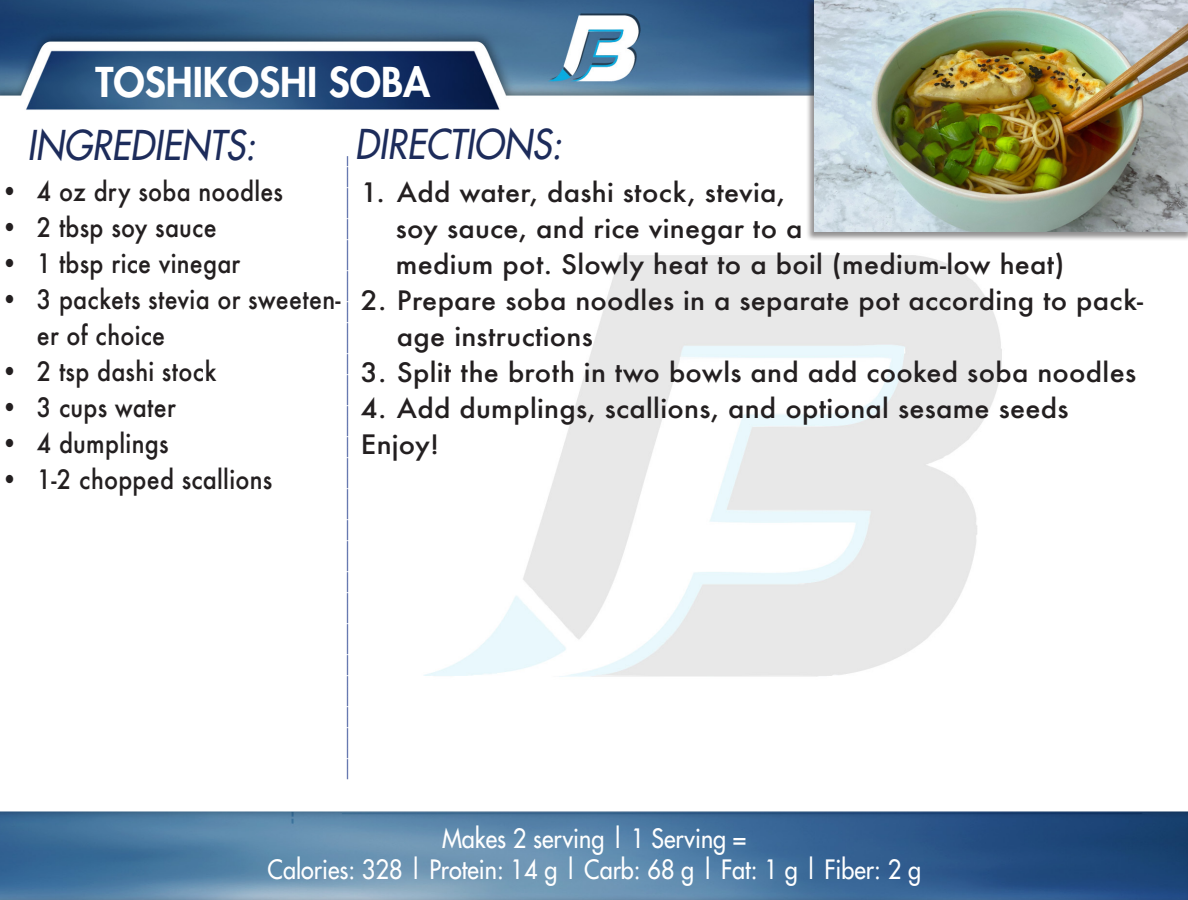
<style>
.page{position:relative;width:1188px;height:900px;background:#fff}
.page>*{position:absolute;margin:0;border:0;box-sizing:border-box;transform-origin:0 0}
.t1{font:italic 40px "Futura";color:#1d2c5b;scale:.9 1}
.t2{font:800 40px "Futura";color:#fff}
.t3{font:700 28px "Bradley Hand ITCTT";color:#253f8e;scale:.9 1}
.t4{font:500 26px/36px "Futura";letter-spacing:.01em;color:#231f20;scale:1.05 1}
.t5{font:500 26px/36px "Futura";letter-spacing:.01em;color:#231f20;scale:.9 1}
.t6{font:26px "Futura";color:#fff;scale:.9 1}
</style>
<div class="page">
<img style="left:0;top:0;width:1188px;height:900px">
<div style="left:806px;top:0;width:382px;height:242px;background:#231f20;opacity:.49"></div>
<img style="left:814px;top:0;width:373px;height:232px">
<p class="t2" style="left:96px;top:56px;width:336px">TOSHIKOSHI SOBA</p>
<p class="t1" style="left:27px;top:119px;width:255px">INGREDIENTS:</p>
<p class="t3" style="left:380px;top:156px;width:694px;rotate:90deg">____________________________________________________________</p>
<p class="t5" style="left:1px;top:173px;width:315px">• 4 oz dry soba noodles</p>
<p class="t5" style="left:1px;top:209px;width:241px">• 2 tbsp soy sauce</p>
<p class="t5" style="left:1px;top:245px;width:268px">• 1 tbsp rice vinegar</p>
<p class="t5" style="left:37px;top:281px;width:339px;text-indent:-36px">• 3 packets stevia or sweeten&shy;er of choice</p>
<p class="t5" style="left:1px;top:353px;width:241px">• 2 tsp dashi stock</p>
<p class="t5" style="left:1px;top:389px;width:196px">• 3 cups water</p>
<p class="t5" style="left:1px;top:425px;width:188px">• 4 dumplings</p>
<p class="t5" style="left:1px;top:461px;width:303px">• 1-2 chopped scallions</p>
<p class="t1" style="left:355px;top:118px;width:231px">DIRECTIONS:</p>
<p class="t4" style="left:361px;top:174px;width:406px">1. Add water, dashi stock, stevia,</p>
<p class="t4" style="left:396px;top:210px;width:389px">soy sauce, and rice vinegar to a</p>
<p class="t4" style="left:396px;top:246px;width:638px">medium pot. Slowly heat to a boil (medium-low heat)</p>
<p class="t4" style="left:397px;top:282px;width:712px;text-indent:-36px">2. Prepare soba noodles in a separate pot according to pack&shy;age instructions</p>
<p class="t4" style="left:361px;top:354px;width:740px">3. Split the broth in two bowls and add cooked soba noodles</p>
<p class="t4" style="left:361px;top:390px;width:675px">4. Add dumplings, scallions, and optional sesame seeds</p>
<p class="t4" style="left:361px;top:426px;width:76px">Enjoy!</p>
<p class="t6" style="left:442px;top:822px;width:340px">Makes 2 serving | 1 Serving =</p>
<p class="t6" style="left:268px;top:853px;width:728px">Calories: 328 | Protein: 14 g | Carb: 68 g | Fat: 1 g | Fiber: 2 g</p>
</div>
